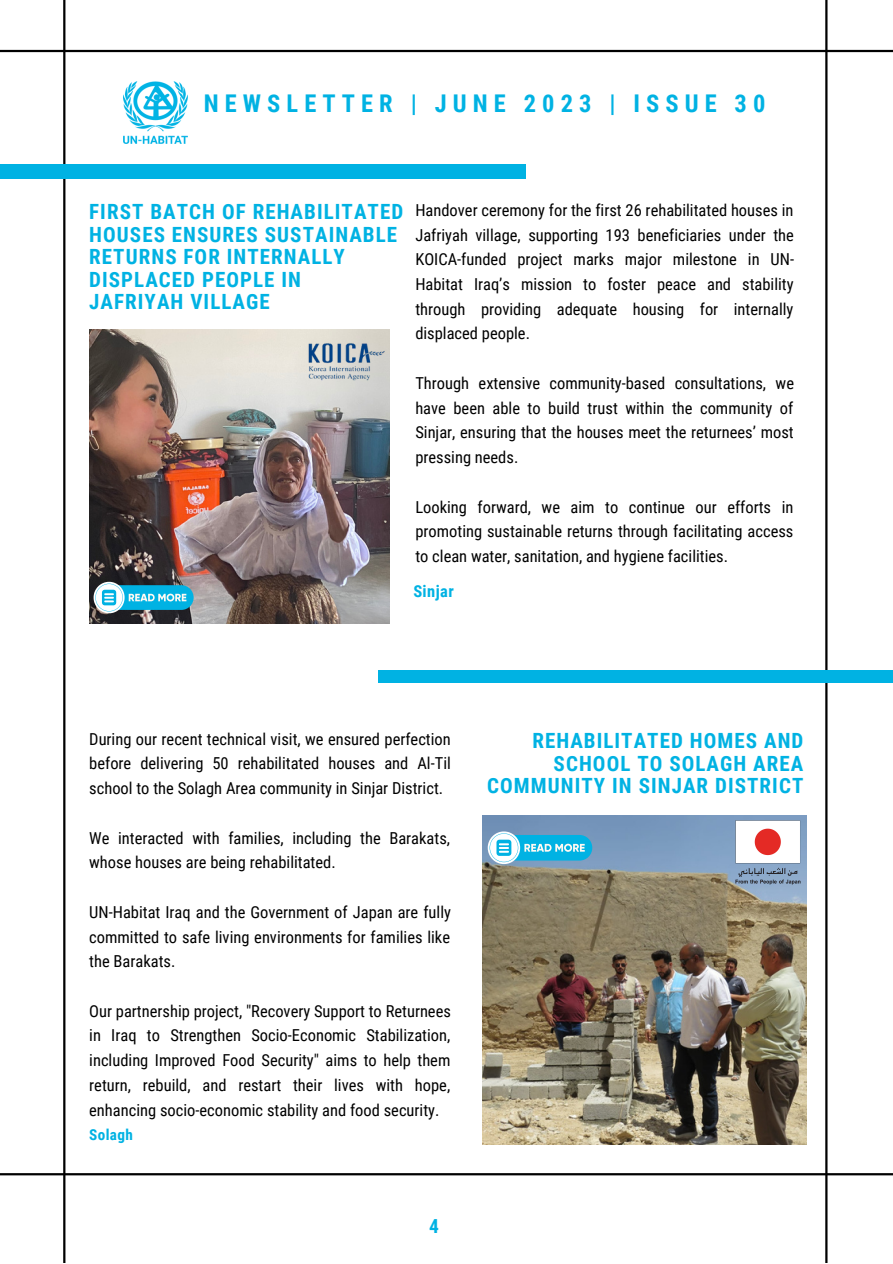
<style>
.page{position:relative;width:893px;height:1264px;background:#fff}
.page>*{position:absolute;margin:0;border:0;box-sizing:border-box;transform-origin:0 0}
.t1{font:700 24.45px "Roboto Condensed";letter-spacing:.25em;color:#00b2e3}
.t2{font:700 21px/22.5px "Roboto Condensed";letter-spacing:.05em;color:#00b2e3}
.t3{font:700 19.35px "Roboto Condensed";color:#00b2e3}
.t4{font:16.5px/24.8px "Roboto Condensed";color:#000;text-align:justify}
.t5{font:700 16.5px "Roboto Condensed";letter-spacing:.025em;color:#00b2e3}
.t6{font:700 15.15px "Roboto Condensed";letter-spacing:.025em;color:#00b2e3}
</style>
<div class="page">
<img style="left:123px;top:81px;width:64px;height:62px">
<hr style="left:0;top:50px;width:892px;height:2px;background:#000">
<hr style="left:0;top:1173px;width:892px;height:2px;background:#000">
<hr style="left:63px;top:0;width:2px;height:1262px;background:#000">
<hr style="left:825px;top:0;width:2px;height:1262px;background:#000">
<img style="left:89px;top:330px;width:300px;height:293px">
<div style="left:0;top:165px;width:525px;height:14px;background:#00b2e3"></div>
<div style="left:379px;top:670px;width:513px;height:12px;background:#00b2e3"></div>
<img style="left:298px;top:337px;width:91px;height:49px">
<svg style="left:94px;top:582px;width:100px;height:31px"></svg>
<img style="left:482px;top:815px;width:324px;height:329px">
<img style="left:711px;top:820px;width:96px;height:64px">
<svg style="left:487px;top:831px;width:105px;height:33px"></svg>
<p class="t1" style="left:204px;top:89px;width:563px">NEWSLETTER | JUNE 2023 | ISSUE 30</p>
<p class="t2" style="left:89px;top:201px;width:315px">FIRST BATCH OF REHABILITATED<br>HOUSES ENSURES SUSTAINABLE<br>RETURNS FOR INTERNALLY<br>DISPLACED PEOPLE IN</p>
<p class="t2" style="left:89px;top:291px;width:182px">JAFRIYAH VILLAGE</p>
<p class="t4" style="left:415px;top:198px;width:380px">Handover ceremony for the first 26 rehabilitated houses in Jafriyah village, supporting 193 beneficiaries under the KOICA-funded project marks major milestone in UN-Habitat Iraq’s mission to foster peace and stability through providing adequate housing for internally displaced people.</p>
<p class="t4" style="left:415px;top:371px;width:380px">Through extensive community-based consultations, we have been able to build trust within the community of Sinjar, ensuring that the houses meet the returnees’ most pressing needs.</p>
<p class="t4" style="left:415px;top:494px;width:379px">Looking forward, we aim to continue our efforts in promoting sustainable returns through facilitating access to clean water, sanitation, and hygiene facilities.</p>
<p class="t5" style="left:413px;top:581px;width:42px">Sinjar</p>
<p class="t4" style="left:89px;top:726px;width:363px">During our recent technical visit, we ensured perfection before delivering 50 rehabilitated houses and Al-Til school to the Solagh Area community in Sinjar District.</p>
<p class="t4" style="left:89px;top:825px;width:362px">We interacted with families, including the Barakats, whose houses are being rehabilitated.</p>
<p class="t4" style="left:89px;top:899px;width:363px">UN-Habitat Iraq and the Government of Japan are fully committed to safe living environments for families like the Barakats.</p>
<p class="t4" style="left:89px;top:998px;width:363px">Our partnership project, "Recovery Support to Returnees in Iraq to Strengthen Socio-Economic Stabilization, including Improved Food Security" aims to help them return, rebuild, and restart their lives with hope, enhancing socio-economic stability and food security.</p>
<p class="t6" style="left:89px;top:1126px;width:45px">Solagh</p>
<p class="t3" style="left:429px;top:1215px;width:11px">4</p>
<p class="t2" style="left:487px;top:730px;width:318px;text-align:right">REHABILITATED HOMES AND<br>SCHOOL TO SOLAGH AREA<br>COMMUNITY IN SINJAR DISTRICT</p>
</div>
